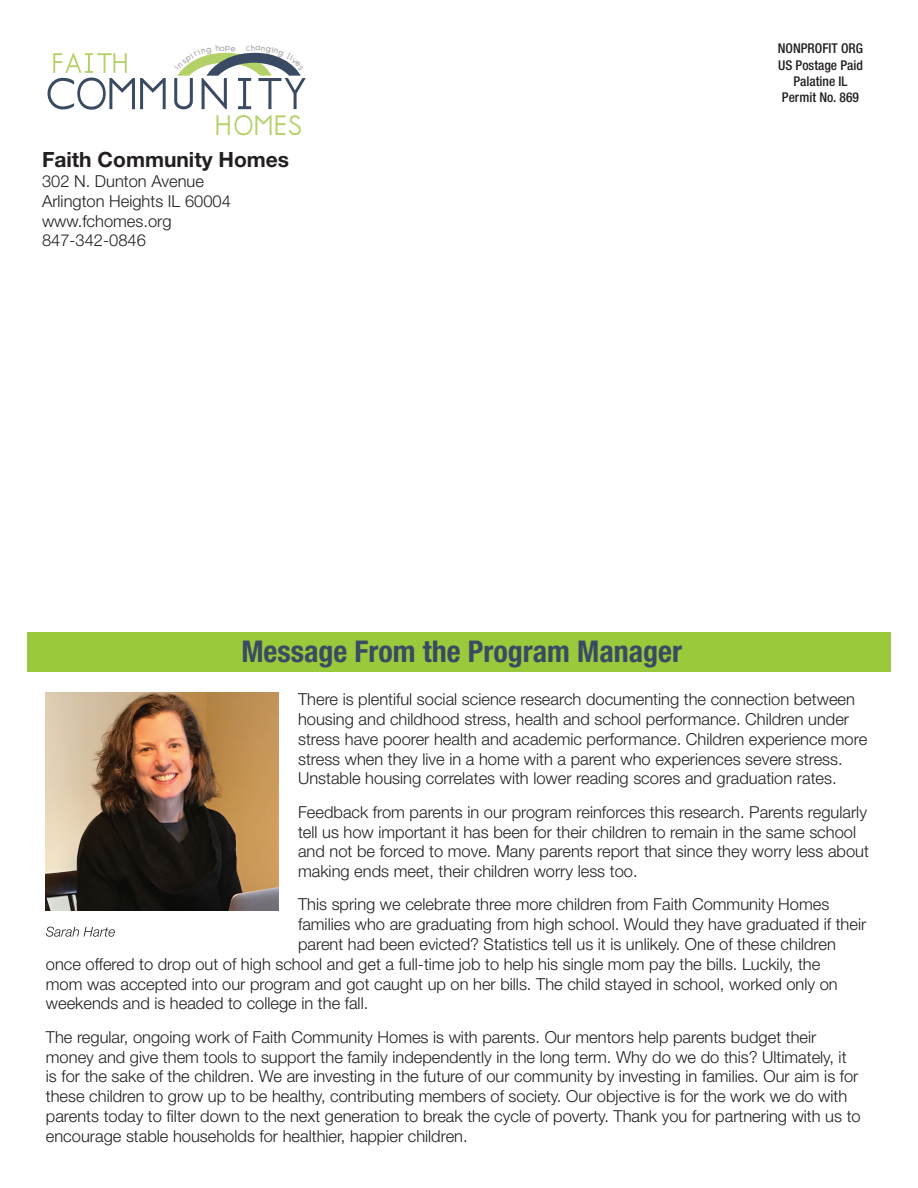
<style>
.page{position:relative;width:918px;height:1188px;background:#fff}
.page>*{position:absolute;margin:0;border:0;box-sizing:border-box;transform-origin:0 0}
.t1{font:53.85px "Normafixed Tryout";letter-spacing:-.03em;color:#3a4a63}
.t2{font:33.9px "Normafixed Tryout";letter-spacing:-.05em;color:#b4d168}
.t3{font:700 condensed 30px "Helvetica Neue";color:#3a4a62}
.t4{font:700 21px "Helvetica Neue";color:#231f20}
.t5{font:300 16.5px/19.8px "Helvetica Neue";color:#231f20}
.t6{font:500 condensed 13.5px "Helvetica Neue";color:#231f20}
</style>
<div class="page">
<svg style="left:53px;top:53px;width:74px;height:20px"></svg>
<div style="left:27px;top:632px;width:864px;height:39px;background:#99ca3b"></div>
<svg style="left:46px;top:927px;width:69px;height:10px"></svg>
<img style="left:46px;top:692px;width:233px;height:218px">
<svg style="left:177px;top:52px;width:124px;height:24px"></svg>
<p class="t1" style="left:45px;top:68px;width:268px">COMMUNITY</p>
<p class="t2" style="left:213px;top:110px;width:93px">HOMES</p>
<p class="t4" style="left:42px;top:147px;width:249px">Faith Community Homes</p>
<p class="t5" style="left:42px;top:171px;width:164px">302 N. Dunton Avenue</p>
<p class="t5" style="left:42px;top:191px;width:190px">Arlington Heights IL 60004</p>
<p class="t5" style="left:42px;top:211px;width:131px">www.fchomes.org</p>
<p class="t5" style="left:42px;top:230px;width:105px">847-342-0846</p>
<p class="t6" style="left:778px;top:41px;width:87px">NONPROFIT ORG</p>
<p class="t6" style="left:778px;top:57px;width:86px">US Postage Paid</p>
<p class="t6" style="left:794px;top:73px;width:55px">Palatine IL</p>
<p class="t6" style="left:782px;top:89px;width:79px">Permit No. 869</p>
<p class="t3" style="left:241px;top:633px;width:442px">Message From the Program Manager</p>
<p class="t5" style="left:298px;top:689px;width:571px">There is plentiful social science research documenting the connection between housing and childhood stress, health and school performance. Children under stress have poorer health and academic performance. Children experience more stress when they live in a home with a parent who experiences severe stress.<br>Unstable housing correlates with lower reading scores and graduation rates.</p>
<p class="t5" style="left:298px;top:802px;width:572px">Feedback from parents in our program reinforces this research. Parents regularly tell us how important it has been for their children to remain in the same school and not be forced to move. Many parents report that since they worry less about making ends meet, their children worry less too.</p>
<p class="t5" style="left:298px;top:894px;width:533px">This spring we celebrate three more children from Faith Community Homes</p>
<p class="t5" style="left:298px;top:914px;width:570px">families who are graduating from high school. Would they have graduated if their</p>
<p class="t5" style="left:298px;top:934px;width:539px">parent had been evicted? Statistics tell us it is unlikely. One of these children</p>
<p class="t5" style="left:46px;top:954px;width:776px">once offered to drop out of high school and get a full-time job to help his single mom pay the bills. Luckily, the</p>
<p class="t5" style="left:46px;top:974px;width:793px">mom was accepted into our program and got caught up on her bills. The child stayed in school, worked only on</p>
<p class="t5" style="left:46px;top:993px;width:324px">weekends and is headed to college in the fall.</p>
<p class="t5" style="left:46px;top:1027px;width:816px">The regular, ongoing work of Faith Community Homes is with parents. Our mentors help parents budget their money and give them tools to support the family independently in the long term. Why do we do this? Ultimately, it is for the sake of the children. We are investing in the future of our community by investing in families. Our aim is for these children to grow up to be healthy, contributing members of society. Our objective is for the work we do with parents today to filter down to the next generation to break the cycle of poverty. Thank you for partnering with us to encourage stable households for healthier, happier children.</p>
</div>
